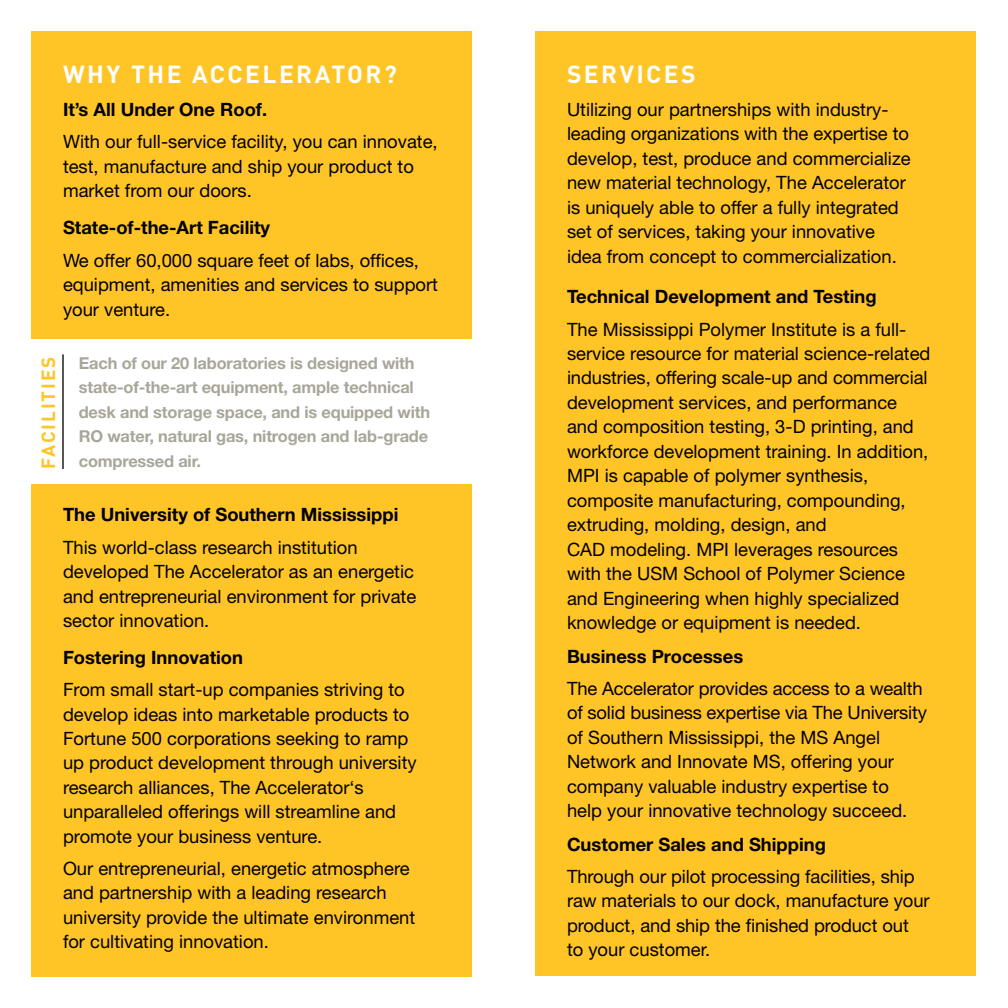
<style>
.page{position:relative;width:1008px;height:1008px;background:#fff}
.page>*{position:absolute;margin:0;border:0;box-sizing:border-box;transform-origin:0 0}
.t1{font:700 24.5px "DIN";letter-spacing:.1em;color:#fff}
.t2{font:700 18.9px "DIN";letter-spacing:.1em;color:#ffc425}
.t3{font:18.38px/24.5px "Helvetica Neue LT Std";color:#000}
.t4{font:700 18.38px "Helvetica Neue LT Std";color:#000}
.t5{font:700 16.45px/24.5px "Helvetica Neue LT Std";letter-spacing:-.01em;color:#a7a699}
</style>
<div class="page">
<div style="left:32px;top:32px;width:440px;height:307px;background:#ffc425"></div>
<div style="left:32px;top:484px;width:440px;height:492px;background:#ffc425"></div>
<hr style="left:62px;top:354px;width:2px;height:115px;background:#000">
<div style="left:536px;top:32px;width:440px;height:944px;background:#ffc425"></div>
<h1 class="t1" style="left:63px;top:58px;width:335px">WHY THE ACCELERATOR?</h1>
<p class="t4" style="left:63px;top:98px;width:206px">It’s All Under One Roof.</p>
<p class="t3" style="left:63px;top:129px;width:376px">With our full-service facility, you can innovate, test, manufacture and ship your product to market from our doors.</p>
<p class="t4" style="left:63px;top:216px;width:209px">State-of-the-Art Facility</p>
<p class="t3" style="left:63px;top:248px;width:377px">We offer 60,000 square feet of labs, offices, equipment, amenities and services to support your venture.</p>
<p class="t2" style="left:36px;top:469px;width:114px;rotate:-90deg">FACILITIES</p>
<p class="t5" style="left:79px;top:350px;width:353px">Each of our 20 laboratories is designed with state-of-the-art equipment, ample technical desk and storage space, and is equipped with RO water, natural gas, nitrogen and lab-grade</p>
<p class="t5" style="left:79px;top:448px;width:124px">compressed air.</p>
<p class="t4" style="left:63px;top:503px;width:337px">The University of Southern Mississippi</p>
<p class="t3" style="left:63px;top:535px;width:355px">This world-class research institution developed The Accelerator as an energetic and entrepreneurial environment for private sector innovation.</p>
<p class="t4" style="left:63px;top:646px;width:182px">Fostering Innovation</p>
<p class="t3" style="left:63px;top:677px;width:355px">From small start-up companies striving to develop ideas into marketable products to Fortune 500 corporations seeking to ramp up product development through university research alliances, The Accelerator‘s unparalleled offerings will streamline and promote your business venture.</p>
<p class="t3" style="left:63px;top:856px;width:354px">Our entrepreneurial, energetic atmosphere and partnership with a leading research university provide the ultimate environment for cultivating innovation.</p>
<h1 class="t1" style="left:567px;top:58px;width:130px">SERVICES</h1>
<p class="t3" style="left:567px;top:97px;width:345px">Utilizing our partnerships with industry&shy;leading organizations with the expertise to develop, test, produce and commercialize new material technology, The Accelerator is uniquely able to offer a fully integrated set of services, taking your innovative idea from concept to commercialization.</p>
<p class="t4" style="left:567px;top:286px;width:311px">Technical Development and Testing</p>
<p class="t3" style="left:567px;top:316px;width:365px">The Mississippi Polymer Institute is a full&shy;service resource for material science-related industries, offering scale-up and commercial development services, and performance and composition testing, 3-D printing, and workforce development training. In addition, MPI is capable of polymer synthesis, composite manufacturing, compounding, extruding, molding, design, and<br>CAD modeling. MPI leverages resources with the USM School of Polymer Science and Engineering when highly specialized knowledge or equipment is needed.</p>
<p class="t4" style="left:567px;top:645px;width:178px">Business Processes</p>
<p class="t3" style="left:567px;top:676px;width:361px">The Accelerator provides access to a wealth of solid business expertise via The University of Southern Mississippi, the MS Angel Network and Innovate MS, offering your company valuable industry expertise to help your innovative technology succeed.</p>
<p class="t4" style="left:567px;top:833px;width:260px">Customer Sales and Shipping</p>
<p class="t3" style="left:567px;top:864px;width:364px">Through our pilot processing facilities, ship raw materials to our dock, manufacture your product, and ship the finished product out to your customer.</p>
</div>
